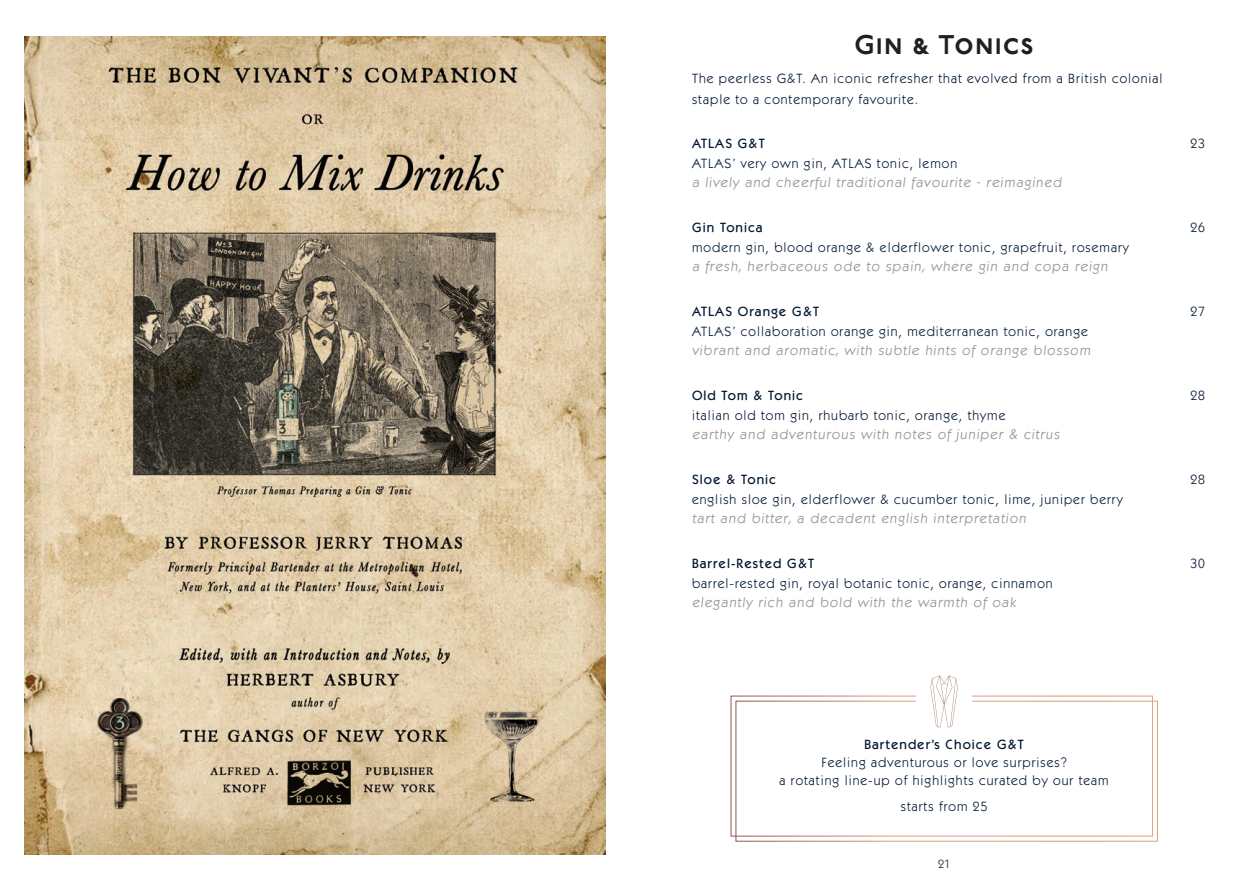
<style>
.page{position:relative;width:1259px;height:893px;background:#fff}
.page>*{position:absolute;margin:0;border:0;box-sizing:border-box;transform-origin:0 0}
.t1{font:27px "P22 Underground Dm S";letter-spacing:.05em;color:#231f20}
.F_B_Title__Sentence_Case{font:13.5px "ITC Kabel Std";letter-spacing:.075em;color:#001630}
.F_B_Title__Sentence_Case-2{font:italic 300 13.5px "Koblenz";letter-spacing:.075em;color:#939598}
.F_B_Stories_-_no_caps{font:italic 300 13.5px "Koblenz";letter-spacing:.075em;color:#939598}
.Section_Box_-_Text{font:13.5px/21px "ITC Kabel Std";letter-spacing:.075em;color:#001630}
.F_B_Title__Sentence_Case-3{font:500 13.5px "ITC Kabel Std";letter-spacing:.075em;color:#001630}
.F_B_Stories_-_no_caps-2{font:500 13.5px "ITC Kabel Std";letter-spacing:.075em;color:#001630}
.t2{font:12px "ITC Kabel Std";color:#231f20}
</style>
<div class="page">
<img style="left:24px;top:36px;width:582px;height:819px">
<div style="left:731px;top:696px;width:421px;height:140px;border:1px solid #fff"></div>
<div style="left:736px;top:701px;width:421px;height:140px;border:1px solid #fff"></div>
<div style="left:916px;top:668px;width:55px;height:65px;background:#fff"></div>
<svg style="left:930px;top:675px;width:27px;height:52px"></svg>
<p class="t1" style="left:854px;top:30px;width:181px">Gin &amp; Tonics</p>
<p class="Section_Box_-_Text" style="left:692px;top:68px;width:472px">The peerless G&amp;T. An iconic refresher that evolved from a British colonial staple to a contemporary favourite.</p>
<p class="F_B_Title__Sentence_Case-3" style="left:692px;top:136px;width:74px">ATLAS G&amp;T</p>
<p class="F_B_Title__Sentence_Case" style="left:692px;top:155px;width:267px">ATLAS’ very own gin, ATLAS tonic, lemon</p>
<p class="F_B_Stories_-_no_caps" style="left:692px;top:174px;width:371px">a lively and cheerful traditional favourite - reimagined</p>
<p class="F_B_Title__Sentence_Case-3" style="left:692px;top:220px;width:72px">Gin Tonica</p>
<p class="F_B_Title__Sentence_Case" style="left:692px;top:239px;width:438px">modern gin, blood orange &amp; elderflower tonic, grapefruit, rosemary</p>
<p class="F_B_Title__Sentence_Case-2" style="left:692px;top:258px;width:417px">a fresh, herbaceous ode to spain, where gin and copa reign</p>
<p class="F_B_Title__Sentence_Case-3" style="left:692px;top:304px;width:128px">ATLAS Orange G&amp;T</p>
<p class="F_B_Title__Sentence_Case" style="left:692px;top:323px;width:397px">ATLAS’ collaboration orange gin, mediterranean tonic, orange</p>
<p class="F_B_Title__Sentence_Case-2" style="left:692px;top:342px;width:400px">vibrant and aromatic, with subtle hints of orange blossom</p>
<p class="F_B_Title__Sentence_Case-3" style="left:692px;top:388px;width:112px">Old Tom &amp; Tonic</p>
<p class="F_B_Title__Sentence_Case" style="left:692px;top:407px;width:315px">italian old tom gin, rhubarb tonic, orange, thyme</p>
<p class="F_B_Stories_-_no_caps" style="left:692px;top:426px;width:369px">earthy and adventurous with notes of juniper &amp; citrus</p>
<p class="F_B_Title__Sentence_Case-3" style="left:692px;top:472px;width:85px">Sloe &amp; Tonic</p>
<p class="F_B_Title__Sentence_Case" style="left:692px;top:491px;width:432px">english sloe gin, elderflower &amp; cucumber tonic, lime, juniper berry</p>
<p class="F_B_Title__Sentence_Case-2" style="left:692px;top:510px;width:335px">tart and bitter, a decadent english interpretation</p>
<p class="F_B_Stories_-_no_caps-2" style="left:692px;top:556px;width:123px">Barrel-Rested G&amp;T</p>
<p class="F_B_Title__Sentence_Case" style="left:692px;top:575px;width:362px">barrel-rested gin, royal botanic tonic, orange, cinnamon</p>
<p class="F_B_Stories_-_no_caps" style="left:692px;top:594px;width:325px">elegantly rich and bold with the warmth of oak</p>
<p class="F_B_Title__Sentence_Case" style="left:1190px;top:136px;width:16px">23</p>
<p class="F_B_Title__Sentence_Case" style="left:1190px;top:220px;width:16px">26</p>
<p class="F_B_Title__Sentence_Case" style="left:1190px;top:304px;width:16px">27</p>
<p class="F_B_Title__Sentence_Case" style="left:1190px;top:388px;width:16px">28</p>
<p class="F_B_Title__Sentence_Case" style="left:1190px;top:472px;width:16px">28</p>
<p class="F_B_Title__Sentence_Case" style="left:1190px;top:556px;width:16px">30</p>
<p class="F_B_Title__Sentence_Case-3" style="left:864px;top:736px;width:161px">Bartender’s Choice G&amp;T</p>
<p class="F_B_Title__Sentence_Case" style="left:821px;top:754px;width:247px">Feeling adventurous or love surprises?</p>
<p class="F_B_Title__Sentence_Case" style="left:779px;top:772px;width:331px">a rotating line-up of highlights curated by our team</p>
<p class="F_B_Title__Sentence_Case" style="left:900px;top:798px;width:88px">starts from 25</p>
<p class="t2" style="left:938px;top:856px;width:13px">21</p>
</div>
